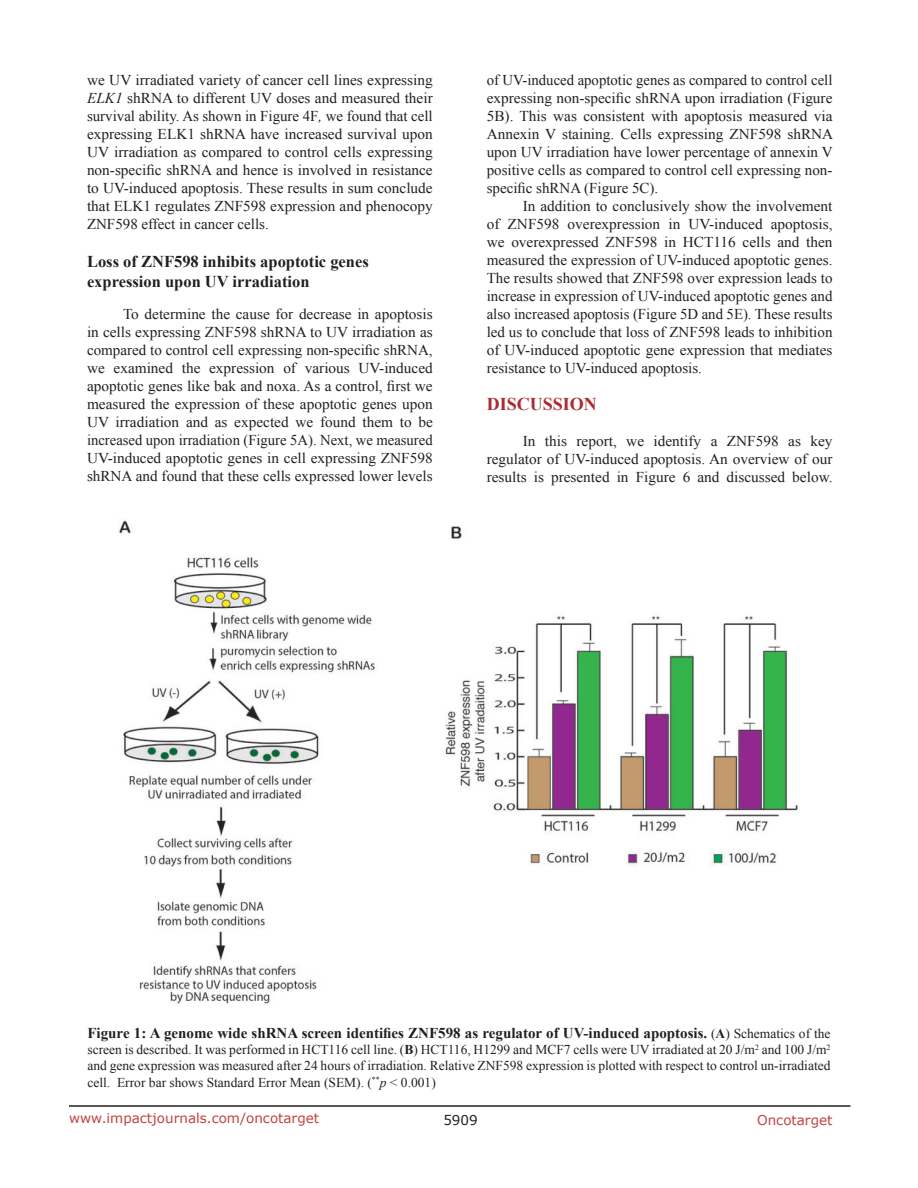
<style>
.page{position:relative;width:918px;height:1188px;background:#fff}
.page>*{position:absolute;margin:0;border:0;box-sizing:border-box;transform-origin:0 0}
.Heading{font:700 18px "Times New Roman";color:#ac2b31}
.SubHeading{font:700 16.5px/19.8px "Times New Roman";color:#231f20}
.BodyText{font:15px/18px "Times New Roman";color:#231f20;text-align:justify}
.Figuretrx{font:700 15px "Times New Roman";color:#231f20}
.Figuretrx-2{font:13.5px/16.2px "Times New Roman";color:#231f20;text-align:justify}
.t1{font:13.5px "Verdana";color:#c24141}
.t2{font:13.5px "Verdana";color:#231f20}
.s1{font-style:italic}
.s2{font-weight:400;font-size:13.5px}
.s3{font-size:13.5px}
.s4{font-weight:700}
</style>
<div class="page">
<hr style="left:69px;top:1105px;width:781px;height:2px;background:#231f20">
<img style="left:119px;top:520px;width:679px;height:484px">
<p class="BodyText" style="left:87px;top:71px;width:347px">we UV irradiated variety of cancer cell lines expressing <span class="s1">ELK1</span> shRNA to different UV doses and measured their survival ability. As shown in Figure 4F<span class="s1">,</span> we found that cell expressing ELK1 shRNA have increased survival upon UV irradiation as compared to control cells expressing non-specific shRNA and hence is involved in resistance to UV-induced apoptosis. These results in sum conclude that ELK1 regulates ZNF598 expression and phenocopy ZNF598 effect in cancer cells.</p>
<p class="SubHeading" style="left:87px;top:251px;width:283px">Loss of ZNF598 inhibits apoptotic genes expression upon UV irradiation</p>
<p class="BodyText" style="left:87px;top:304px;width:347px;text-indent:36px">To determine the cause for decrease in apoptosis in cells expressing ZNF598 shRNA to UV irradiation as compared to control cell expressing non-specific shRNA, we examined the expression of various UV-induced apoptotic genes like bak and noxa. As a control, first we measured the expression of these apoptotic genes upon UV irradiation and as expected we found them to be increased upon irradiation (Figure 5A). Next, we measured UV-induced apoptotic genes in cell expressing ZNF598 shRNA and found that these cells expressed lower levels</p>
<p class="BodyText" style="left:487px;top:71px;width:348px">of UV-induced apoptotic genes as compared to control cell expressing non-specific shRNA upon irradiation (Figure 5B). This was consistent with apoptosis measured via Annexin V staining. Cells expressing ZNF598 shRNA upon UV irradiation have lower percentage of annexin V positive cells as compared to control cell expressing non&shy;specific shRNA (Figure 5C).</p>
<p class="BodyText" style="left:487px;top:197px;width:347px;text-indent:36px">In addition to conclusively show the involvement of ZNF598 overexpression in UV-induced apoptosis, we overexpressed ZNF598 in HCT116 cells and then measured the expression of UV-induced apoptotic genes.<br>The results showed that ZNF598 over expression leads to increase in expression of UV-induced apoptotic genes and also increased apoptosis (Figure 5D and 5E). These results led us to conclude that loss of ZNF598 leads to inhibition of UV-induced apoptotic gene expression that mediates resistance to UV-induced apoptosis.</p>
<p class="Heading" style="left:487px;top:392px;width:112px">DISCUSSION</p>
<p class="BodyText" style="left:487px;top:432px;width:347px;text-indent:36px">In this report, we identify a ZNF598 as key regulator of UV-induced apoptosis. An overview of our results is presented in Figure 6 and discussed below.</p>
<p class="Figuretrx" style="left:87px;top:1023px;width:745px">Figure 1: A genome wide shRNA screen identifies ZNF598 as regulator of UV-induced apoptosis. <span class="s2">(</span><span class="s3">A</span><span class="s2">) Schematics of the</span></p>
<p class="Figuretrx-2" style="left:87px;top:1041px;width:745px">screen is described. It was performed in HCT116 cell line. (<span class="s4">B</span>) HCT116, H1299 and MCF7 cells were UV irradiated at 20 J/m<sup>2</sup> and 100 J/m<sup>2 </sup>and gene expression was measured after 24 hours of irradiation. Relative ZNF598 expression is plotted with respect to control un-irradiated cell. Error bar shows Standard Error Mean (SEM). (<sup>**</sup><span class="s1">p</span> &lt; 0.001)</p>
<p class="t1" style="left:69px;top:1109px;width:252px">www.impactjournals.com/oncotarget</p>
<p class="t2" style="left:443px;top:1111px;width:36px">5909</p>
<p class="t1" style="left:757px;top:1111px;width:77px">Oncotarget</p>
</div>
